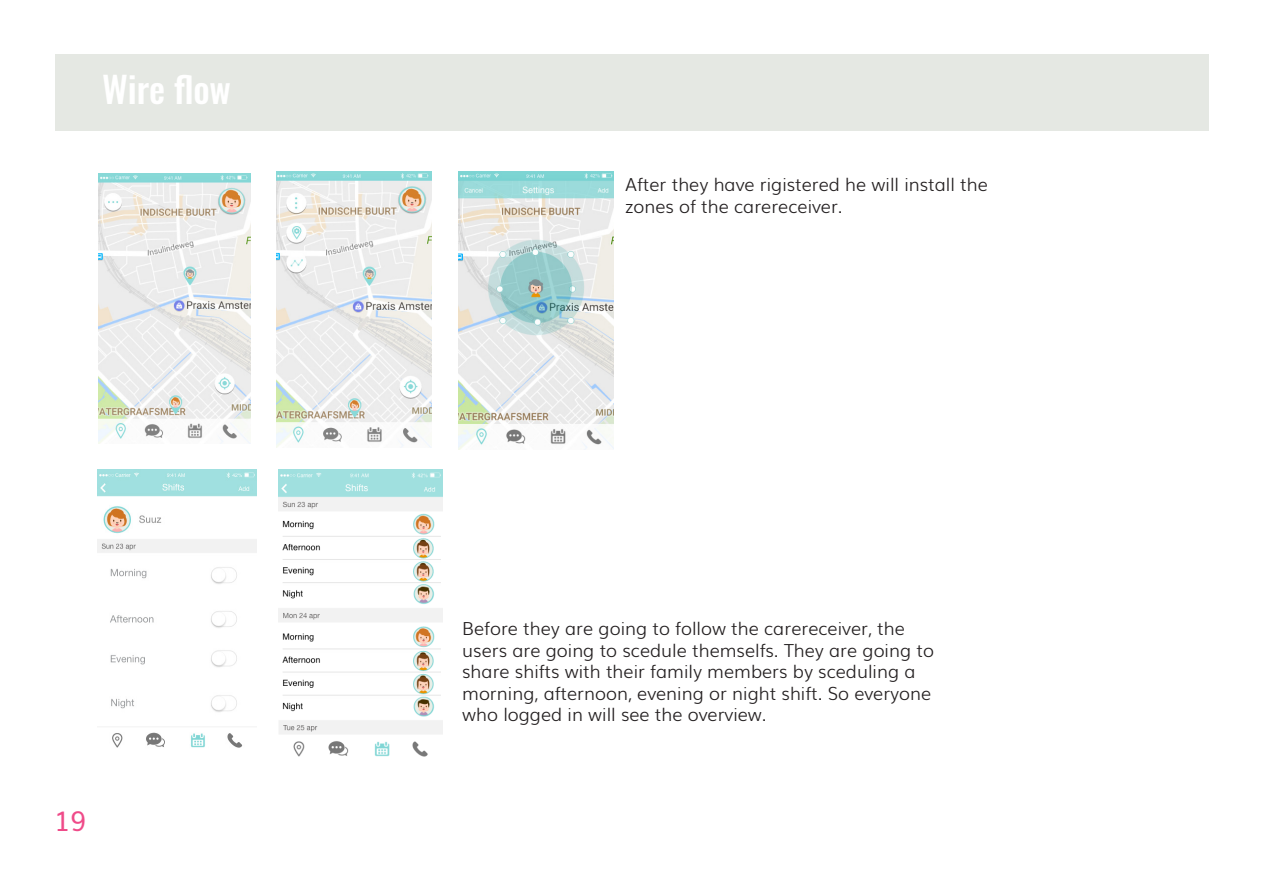
<style>
.page{position:relative;width:1263px;height:893px;background:#fff}
.page>*{position:absolute;margin:0;border:0;box-sizing:border-box;transform-origin:0 0}
.t1{font:500 36px "Oswald";color:#fff}
.t2{font:27px "Muli";color:#ef4b89}
.t3{font:300 18px/21.6px "Muli";color:#231f20}
</style>
<div class="page">
<div style="left:56px;top:54px;width:1153px;height:76px;background:#e5e8e3"></div>
<img style="left:99px;top:173px;width:152px;height:270px">
<img style="left:276px;top:171px;width:155px;height:277px">
<img style="left:458px;top:171px;width:155px;height:278px">
<img style="left:98px;top:469px;width:159px;height:279px">
<img style="left:278px;top:469px;width:164px;height:288px">
<p class="t1" style="left:102px;top:64px;width:130px">Wire flow</p>
<p class="t2" style="left:54px;top:799px;width:34px">19</p>
<p class="t3" style="left:625px;top:173px;width:364px">After they have rigistered he will install the zones of the carereceiver.</p>
<p class="t3" style="left:462px;top:616px;width:473px">Before they are going to follow the carereceiver, the users are going to scedule themselfs. They are going to share shifts with their family members by sceduling a morning, afternoon, evening or night shift. So everyone who logged in will see the overview.</p>
</div>
